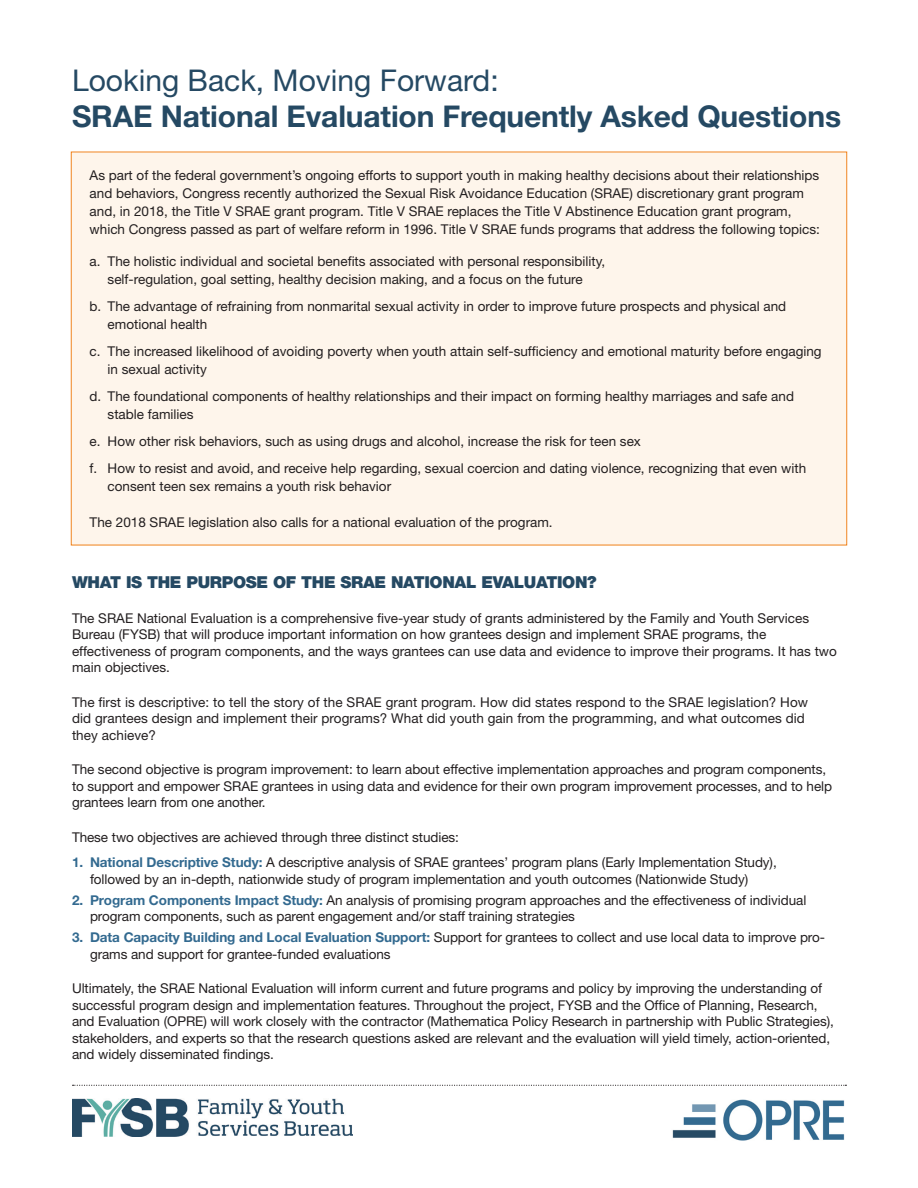
<style>
.page{position:relative;width:918px;height:1188px;background:#fff}
.page>*{position:absolute;margin:0;border:0;box-sizing:border-box;transform-origin:0 0}
.TEXT___adobe_caslon{font:700 30px/36px "Helvetica Neue LT Std";letter-spacing:-.005em;color:#254963}
.SUBHEAD___museo_sans{font:900 16.5px "Helvetica Neue LT Std";letter-spacing:-.02em;color:#254963}
.TEXT___adobe_caslon-2{font:13.5px/16.5px "Helvetica Neue LT Std";color:#231f20}
.s1{font-weight:400}
.s2{font-weight:700;color:#336a90}
</style>
<div class="page">
<img style="left:672px;top:1100px;width:173px;height:40px">
<div style="left:71px;top:152px;width:776px;height:393px;background:#fef5eb"></div>
<svg style="left:73px;top:1085px;width:773px;height:1px"></svg>
<img style="left:72px;top:1098px;width:280px;height:38px">
<p class="TEXT___adobe_caslon" style="left:72px;top:62px;width:771px"><span class="s1">Looking Back, Moving Forward:<br></span>SRAE National Evaluation Frequently Asked Questions</p>
<p class="TEXT___adobe_caslon-2" style="left:90px;top:166px;width:732px;line-height:18px">As part of the federal government’s ongoing efforts to support youth in making healthy decisions about their relationships and behaviors, Congress recently authorized the Sexual Risk Avoidance Education (SRAE) discretionary grant program and, in 2018, the Title V SRAE grant program. Title V SRAE replaces the Title V Abstinence Education grant program, which Congress passed as part of welfare reform in 1996. Title V SRAE funds programs that address the following topics:</p>
<p class="TEXT___adobe_caslon-2" style="left:90px;top:252px;width:517px;line-height:18px;text-align:center">a. The holistic individual and societal benefits associated with personal responsibility, self-regulation, goal setting, healthy decision making, and a focus on the future</p>
<p class="TEXT___adobe_caslon-2" style="left:108px;top:297px;width:680px;line-height:18px;text-indent:-18px">b. The advantage of refraining from nonmarital sexual activity in order to improve future prospects and physical and emotional health</p>
<p class="TEXT___adobe_caslon-2" style="left:108px;top:342px;width:716px;line-height:18px;text-indent:-18px">c. The increased likelihood of avoiding poverty when youth attain self-sufficiency and emotional maturity before engaging in sexual activity</p>
<p class="TEXT___adobe_caslon-2" style="left:108px;top:387px;width:688px;line-height:18px;text-indent:-18px">d. The foundational components of healthy relationships and their impact on forming healthy marriages and safe and stable families</p>
<p class="TEXT___adobe_caslon-2" style="left:90px;top:432px;width:553px">e. How other risk behaviors, such as using drugs and alcohol, increase the risk for teen sex</p>
<p class="TEXT___adobe_caslon-2" style="left:108px;top:459px;width:700px;line-height:18px;text-indent:-18px">f. How to resist and avoid, and receive help regarding, sexual coercion and dating violence, recognizing that even with consent teen sex remains a youth risk behavior</p>
<p class="TEXT___adobe_caslon-2" style="left:90px;top:513px;width:465px">The 2018 SRAE legislation also calls for a national evaluation of the program.</p>
<p class="SUBHEAD___museo_sans" style="left:72px;top:573px;width:526px">WHAT IS THE PURPOSE OF THE SRAE NATIONAL EVALUATION?</p>
<p class="TEXT___adobe_caslon-2" style="left:72px;top:610px;width:766px">The SRAE National Evaluation is a comprehensive five-year study of grants administered by the Family and Youth Services Bureau (FYSB) that will produce important information on how grantees design and implement SRAE programs, the effectiveness of program components, and the ways grantees can use data and evidence to improve their programs. It has two main objectives.</p>
<p class="TEXT___adobe_caslon-2" style="left:72px;top:694px;width:738px">The first is descriptive: to tell the story of the SRAE grant program. How did states respond to the SRAE legislation? How did grantees design and implement their programs? What did youth gain from the programming, and what outcomes did they achieve?</p>
<p class="TEXT___adobe_caslon-2" style="left:72px;top:761px;width:762px">The second objective is program improvement: to learn about effective implementation approaches and program components, to support and empower SRAE grantees in using data and evidence for their own program improvement processes, and to help grantees learn from one another.</p>
<p class="TEXT___adobe_caslon-2" style="left:72px;top:829px;width:389px">These two objectives are achieved through three distinct studies:</p>
<p class="TEXT___adobe_caslon-2" style="left:90px;top:854px;width:688px;text-indent:-18px"><span class="s2">1. National Descriptive Study:</span> A descriptive analysis of SRAE grantees’ program plans (Early Implementation Study), followed by an in-depth, nationwide study of program implementation and youth outcomes (Nationwide Study)</p>
<p class="TEXT___adobe_caslon-2" style="left:90px;top:892px;width:718px;text-indent:-18px"><span class="s2">2. Program Components Impact Study:</span> An analysis of promising program approaches and the effectiveness of individual program components, such as parent engagement and/or staff training strategies</p>
<p class="TEXT___adobe_caslon-2" style="left:90px;top:929px;width:737px;text-indent:-18px"><span class="s2">3. Data Capacity Building and Local Evaluation Support:</span> Support for grantees to collect and use local data to improve pro&shy;grams and support for grantee-funded evaluations</p>
<p class="TEXT___adobe_caslon-2" style="left:72px;top:980px;width:763px">Ultimately, the SRAE National Evaluation will inform current and future programs and policy by improving the understanding of successful program design and implementation features. Throughout the project, FYSB and the Office of Planning, Research, and Evaluation (OPRE) will work closely with the contractor (Mathematica Policy Research in partnership with Public Strategies), stakeholders, and experts so that the research questions asked are relevant and the evaluation will yield timely, action-oriented, and widely disseminated findings.</p>
</div>
